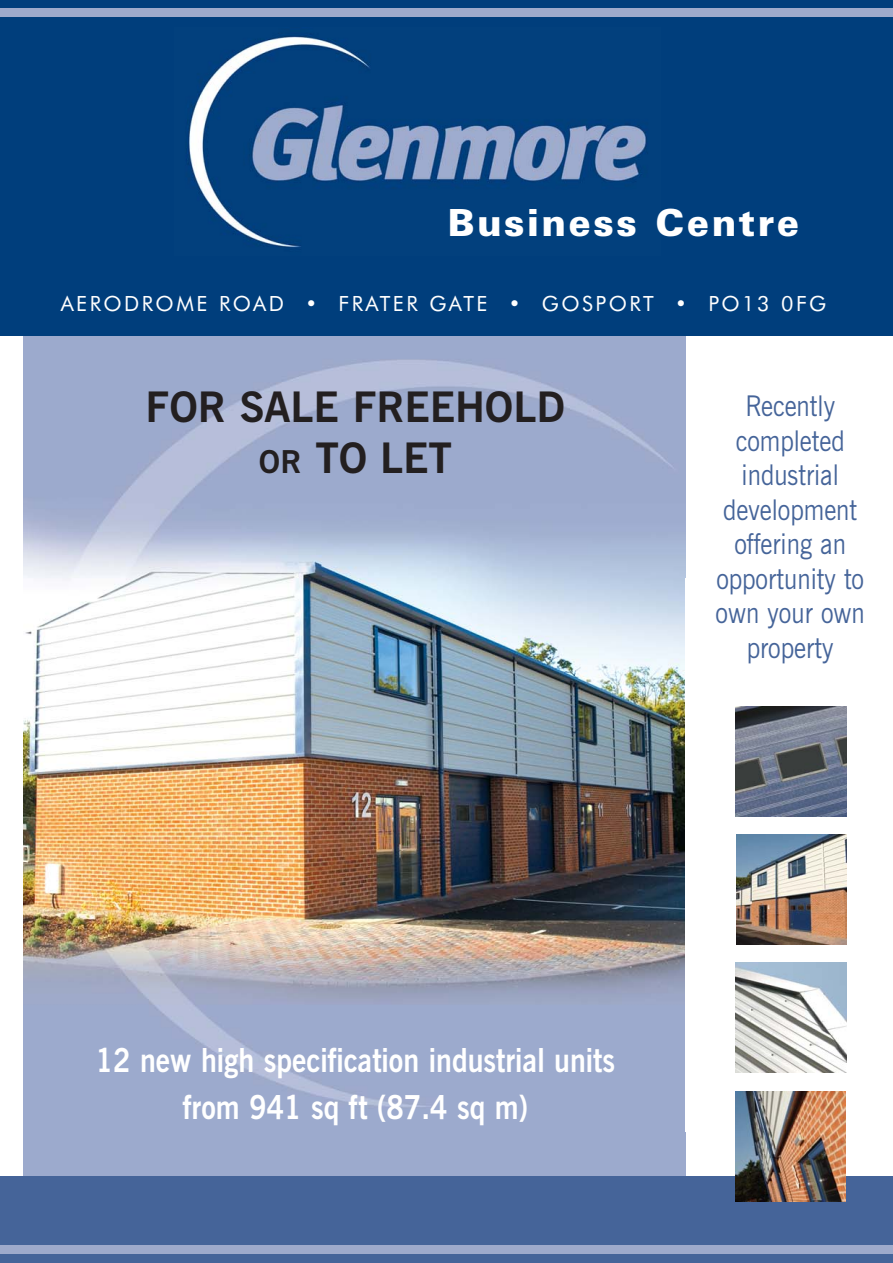
<style>
.page{position:relative;width:893px;height:1263px;background:#fff}
.page>*{position:absolute;margin:0;border:0;box-sizing:border-box;transform-origin:0 0}
.t1{font:700 42px/51px "News Gothic BT";color:#231f20;text-align:center}
.t2{font:900 37.5px "Zurich BT";letter-spacing:.065em;color:#fff}
.t3{font:700 33px/46.5px "News Gothic BT";color:#fff;text-align:center;scale:.87 1}
.t4{font:28.5px/34.5px "News Gothic BT";color:#456499;text-align:center;scale:.87 1}
.t5{font:21px "Futura BT";letter-spacing:.12em;color:#fff}
.s1{font-size:31.5px}
</style>
<div class="page">
<img style="left:23px;top:335px;width:662px;height:841px">
<div style="left:0;top:0;width:893px;height:335px;background:#003e7c"></div>
<img style="left:187px;top:36px;width:460px;height:212px">
<div style="left:0;top:1176px;width:893px;height:87px;background:#456499"></div>
<div style="left:0;top:1245px;width:893px;height:8px;background:#9eaacb"></div>
<img style="left:736px;top:835px;width:110px;height:110px">
<img style="left:736px;top:706px;width:110px;height:110px">
<img style="left:736px;top:963px;width:110px;height:110px">
<img style="left:736px;top:1091px;width:109px;height:110px">
<div style="left:0;top:9px;width:893px;height:8px;background:#9eaacb"></div>
<h2 class="t2" style="left:448px;top:209px;width:353px">Business Centre</h2>
<p class="t5" style="left:61px;top:295px;width:767px">AERODROME ROAD • FRATER GATE • GOSPORT • PO13 0FG</p>
<h1 class="t1" style="left:146px;top:385px;width:421px">FOR SALE FREEHOLD<br><span class="s1">OR</span> TO LET</h1>
<p class="t4" style="left:715px;top:391px;width:173px">Recently completed industrial development offering an opportunity to own your own property</p>
<p class="t3" style="left:96px;top:1040px;width:598px">12 new high specification industrial units from 941 sq ft (87.4 sq m)</p>
</div>
